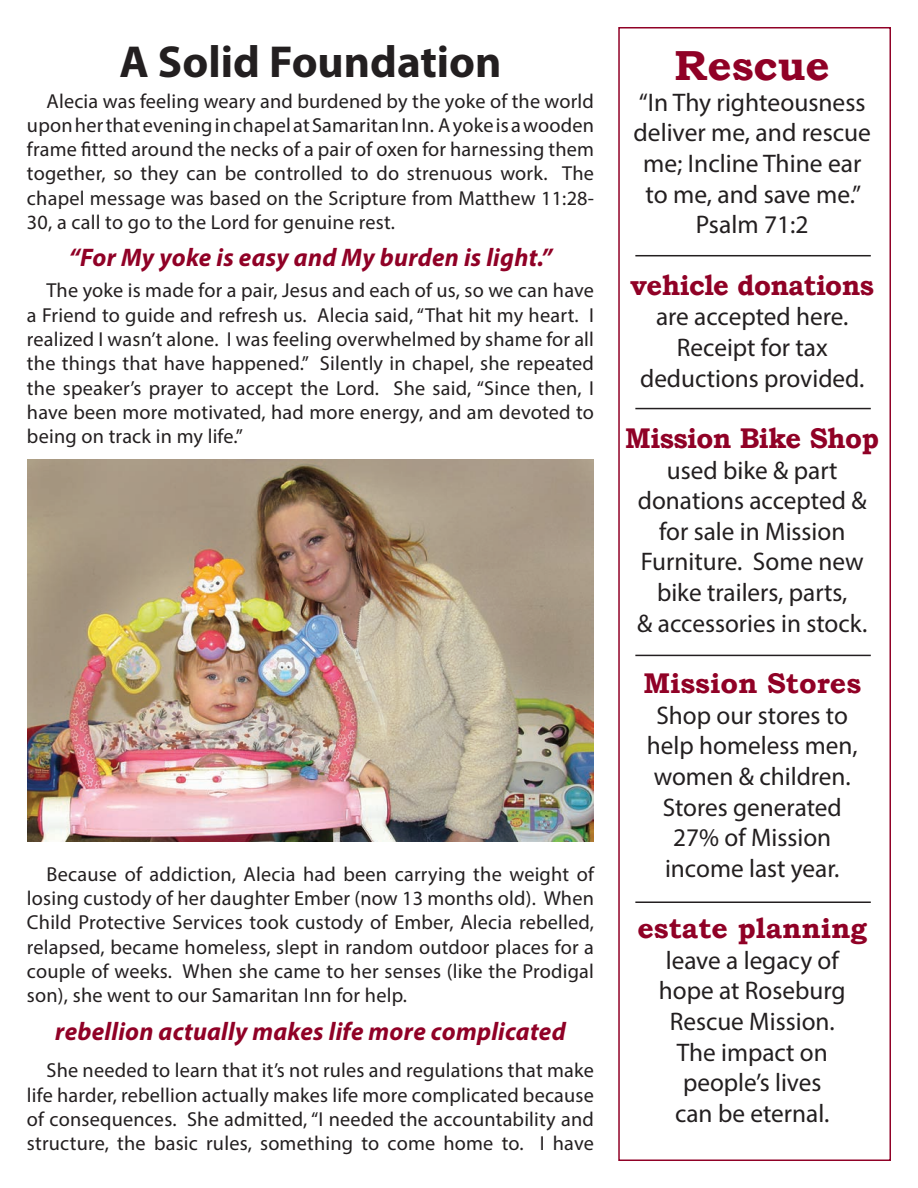
<style>
.page{position:relative;width:918px;height:1188px;background:#fff}
.page>*{position:absolute;margin:0;border:0;box-sizing:border-box;transform-origin:0 0}
.t1{font:700 45px "Myriad Pro";color:#231f20}
.t2{font:700 42px "Bookman Old Style";color:#900126}
.t3{font:700 28.5px "Bookman Old Style";letter-spacing:-.02em;color:#900126;scale:.96 1}
.t4{font:700 28.5px "Bookman Old Style";color:#900126}
.t5{font:25.5px "Myriad Pro";color:#231f20}
.t6{font:italic 700 25.5px "Myriad Pro";letter-spacing:.01em;color:#900126}
.t7{font:20.25px/24.3px "Myriad Pro";letter-spacing:.01em;color:#231f20;text-align:justify}
</style>
<div class="page">
<div style="left:618px;top:27px;width:273px;height:1134px;border:2px solid #900126"></div>
<hr style="left:635px;top:255px;width:236px;height:1px;background:#231f20">
<hr style="left:635px;top:408px;width:236px;height:1px;background:#231f20">
<hr style="left:635px;top:901px;width:236px;height:2px;background:#231f20">
<hr style="left:635px;top:655px;width:236px;height:1px;background:#231f20">
<img style="left:27px;top:459px;width:567px;height:382px">
<p class="t1" style="left:119px;top:32px;width:384px">A Solid Foundation</p>
<p class="t7" style="left:27px;top:88px;width:569px;text-indent:20px">Alecia was feeling weary and burdened by the yoke of the world upon her that evening in chapel at Samaritan Inn. A yoke is a wooden frame fitted around the necks of a pair of oxen for harnessing them together, so they can be controlled to do strenuous work. The chapel message was based on the Scripture from Matthew 11:28- 30, a call to go to the Lord for genuine rest.</p>
<p class="t6" style="left:69px;top:241px;width:485px">“For My yoke is easy and My burden is light.”</p>
<p class="t7" style="left:27px;top:278px;width:569px;text-indent:20px">The yoke is made for a pair, Jesus and each of us, so we can have a Friend to guide and refresh us. Alecia said, “That hit my heart. I realized I wasn’t alone. I was feeling overwhelmed by shame for all the things that have happened.” Silently in chapel, she repeated the speaker’s prayer to accept the Lord. She said, “Since then, I have been more motivated, had more energy, and am devoted to being on track in my life.”</p>
<p class="t7" style="left:27px;top:861px;width:569px;text-indent:20px">Because of addiction, Alecia had been carrying the weight of losing custody of her daughter Ember (now 13 months old). When Child Protective Services took custody of Ember, Alecia rebelled, relapsed, became homeless, slept in random outdoor places for a couple of weeks. When she came to her senses (like the Prodigal son), she went to our Samaritan Inn for help.</p>
<p class="t6" style="left:55px;top:1014px;width:512px">rebellion actually makes life more complicated</p>
<p class="t7" style="left:27px;top:1058px;width:569px;text-indent:20px">She needed to learn that it’s not rules and regulations that make life harder, rebellion actually makes life more complicated because of consequences. She admitted, “I needed the accountability and structure, the basic rules, something to come home to. I have</p>
<p class="t2" style="left:675px;top:36px;width:157px">Rescue</p>
<p class="t5" style="left:639px;top:87px;width:228px">“In Thy righteousness</p>
<p class="t5" style="left:634px;top:117px;width:239px">deliver me, and rescue</p>
<p class="t5" style="left:643px;top:148px;width:220px">me; Incline Thine ear</p>
<p class="t5" style="left:645px;top:178px;width:217px">to me, and save me.”</p>
<p class="t5" style="left:696px;top:209px;width:114px">Psalm 71:2</p>
<p class="t3" style="left:631px;top:264px;width:255px">vehicle donations</p>
<p class="t5" style="left:656px;top:301px;width:194px">are accepted here.</p>
<p class="t5" style="left:677px;top:332px;width:152px">Receipt for tax</p>
<p class="t5" style="left:640px;top:362px;width:226px">deductions provided.</p>
<p class="t3" style="left:625px;top:418px;width:266px">Mission Bike Shop</p>
<p class="t5" style="left:667px;top:454px;width:172px">used bike &amp; part</p>
<p class="t5" style="left:638px;top:485px;width:230px">donations accepted &amp;</p>
<p class="t5" style="left:659px;top:516px;width:188px">for sale in Mission</p>
<p class="t5" style="left:641px;top:546px;width:224px">Furniture. Some new</p>
<p class="t5" style="left:657px;top:577px;width:192px">bike trailers, parts,</p>
<p class="t5" style="left:637px;top:607px;width:231px">&amp; accessories in stock.</p>
<p class="t4" style="left:643px;top:663px;width:219px">Mission Stores</p>
<p class="t5" style="left:657px;top:700px;width:193px">Shop our stores to</p>
<p class="t5" style="left:647px;top:730px;width:212px">help homeless men,</p>
<p class="t5" style="left:654px;top:761px;width:199px">women &amp; children.</p>
<p class="t5" style="left:663px;top:791px;width:181px">Stores generated</p>
<p class="t5" style="left:673px;top:822px;width:160px">27% of Mission</p>
<p class="t5" style="left:665px;top:853px;width:176px">income last year.</p>
<p class="t4" style="left:637px;top:908px;width:231px">estate planning</p>
<p class="t5" style="left:666px;top:945px;width:175px">leave a legacy of</p>
<p class="t5" style="left:659px;top:975px;width:188px">hope at Roseburg</p>
<p class="t5" style="left:670px;top:1006px;width:167px">Rescue Mission.</p>
<p class="t5" style="left:677px;top:1036px;width:153px">The impact on</p>
<p class="t5" style="left:683px;top:1067px;width:140px">people’s lives</p>
<p class="t5" style="left:675px;top:1098px;width:156px">can be eternal.</p>
</div>
